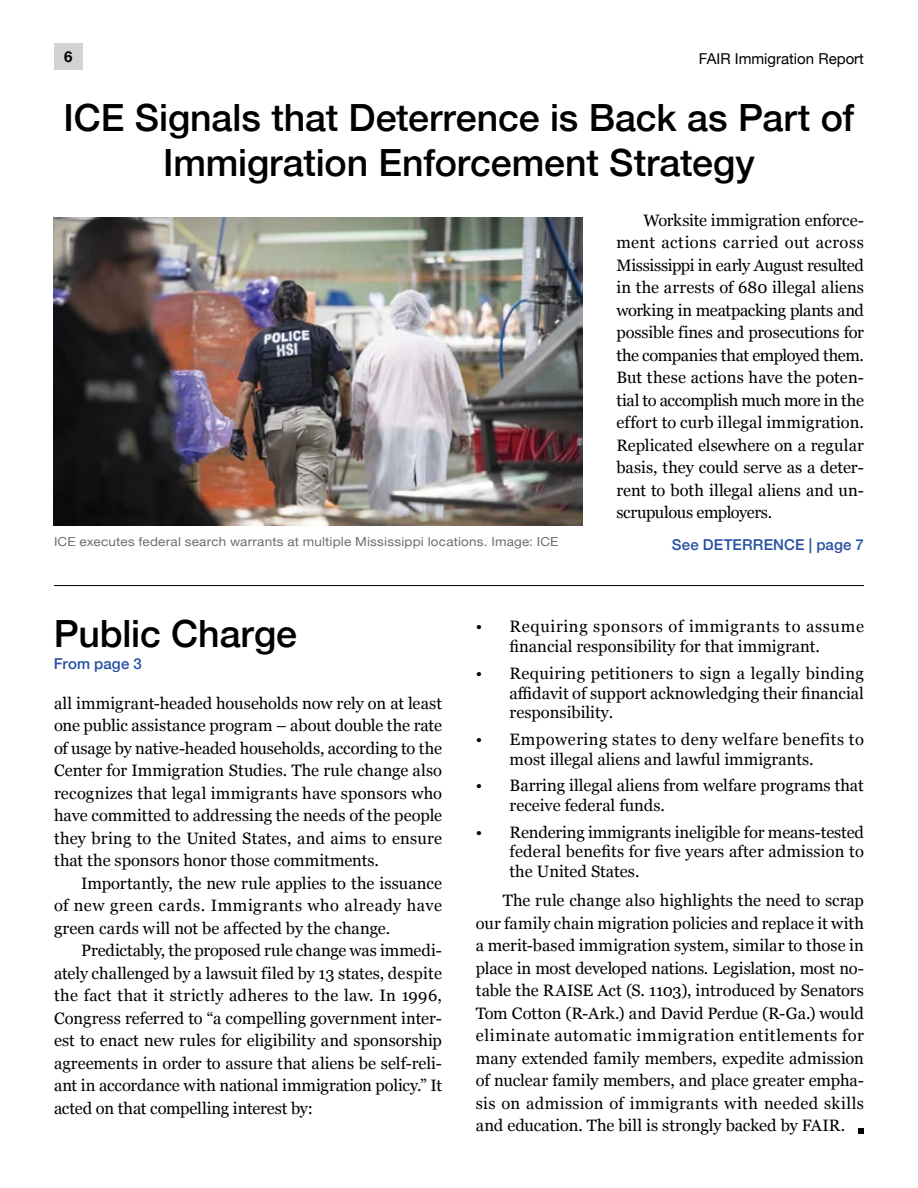
<style>
.page{position:relative;width:918px;height:1188px;background:#fff}
.page>*{position:absolute;margin:0;border:0;box-sizing:border-box;transform-origin:0 0}
.Article__continuatio{font:500 37.5px/45px "Helvetica Neue";letter-spacing:-.005em;color:#000;text-align:center}
.Body_Paragraph{font:16.5px/22.5px "Georgia";color:#000;text-align:justify}
.Body_Paragraph-2{font:16.5px/19.8px "Georgia";letter-spacing:.03em;color:#000}
.Article__To_be_conti{font:500 15px "Helvetica Neue";letter-spacing:.01em;color:#2750a2}
.t1{font:15px "Helvetica Neue";color:#000}
.t2{font:700 15px "Helvetica Neue";color:#000}
.t3{font:12.45px "Helvetica Neue";letter-spacing:.015em;color:#6d6e71;scale:1.09 1}
</style>
<div class="page">
<div style="left:54px;top:43px;width:29px;height:27px;background:#d1d3d4"></div>
<hr style="left:54px;top:585px;width:810px;height:1px;background:#000">
<svg style="left:859px;top:1129px;width:5px;height:5px"></svg>
<img style="left:54px;top:217px;width:529px;height:309px">
<p class="t2" style="left:64px;top:45px;width:10px">6</p>
<p class="t1" style="left:699px;top:48px;width:167px">FAIR Immigration Report</p>
<p class="Article__continuatio" style="left:64px;top:92px;width:792px">ICE Signals that Deterrence is Back as Part of<br>Immigration Enforcement Strategy</p>
<p class="Body_Paragraph" style="left:616px;top:208px;width:249px;text-indent:27px">Worksite immigration enforce&shy;ment actions carried out across Mississippi in early August resulted in the arrests of 680 illegal aliens working in meatpacking plants and possible fines and prosecutions for the companies that employed them.<br>But these actions have the poten&shy;tial to accomplish much more in the effort to curb illegal immigration.<br>Replicated elsewhere on a regular basis, they could serve as a deter&shy;rent to both illegal aliens and un&shy;scrupulous employers.</p>
<p class="t3" style="left:54px;top:533px;width:464px">ICE executes federal search warrants at multiple Mississippi locations. Image: ICE</p>
<p class="Article__To_be_conti" style="left:672px;top:533px;width:194px">See DETERRENCE | page 7</p>
<p class="Article__continuatio" style="left:54px;top:608px;width:245px">Public Charge</p>
<p class="Article__To_be_conti" style="left:54px;top:652px;width:90px">From page 3</p>
<p class="Body_Paragraph" style="left:54px;top:691px;width:390px">all immigrant-headed households now rely on at least one public assistance program – about double the rate of usage by native-headed households, according to the Center for Immigration Studies. The rule change also recognizes that legal immigrants have sponsors who have committed to addressing the needs of the people they bring to the United States, and aims to ensure that the sponsors honor those commitments.</p>
<p class="Body_Paragraph" style="left:54px;top:871px;width:390px;text-indent:27px">Importantly, the new rule applies to the issuance of new green cards. Immigrants who already have green cards will not be affected by the change.</p>
<p class="Body_Paragraph" style="left:54px;top:939px;width:390px;text-indent:27px">Predictably, the proposed rule change was immedi&shy;ately challenged by a lawsuit filed by 13 states, despite the fact that it strictly adheres to the law. In 1996, Congress referred to “a compelling government inter&shy;est to enact new rules for eligibility and sponsorship agreements in order to assure that aliens be self-reli&shy;ant in accordance with national immigration policy.” It acted on that compelling interest by:</p>
<p class="Body_Paragraph" style="left:510px;top:616px;width:356px;line-height:19.8px;text-indent:-34px">• Requiring sponsors of immigrants to assume financial responsibility for that immigrant.</p>
<p class="Body_Paragraph" style="left:510px;top:662px;width:356px;line-height:19.8px;text-indent:-34px">• Requiring petitioners to sign a legally binding affidavit of support acknowledging their financial responsibility.</p>
<p class="Body_Paragraph-2" style="left:510px;top:729px;width:356px;text-indent:-34px">• Empowering states to deny welfare benefits to most illegal aliens and lawful immigrants.</p>
<p class="Body_Paragraph" style="left:510px;top:775px;width:356px;line-height:19.8px;text-indent:-34px">• Barring illegal aliens from welfare programs that receive federal funds.</p>
<p class="Body_Paragraph" style="left:510px;top:821px;width:356px;line-height:19.8px;text-indent:-34px">• Rendering immigrants ineligible for means-tested federal benefits for five years after admission to the United States.</p>
<p class="Body_Paragraph" style="left:476px;top:889px;width:390px;text-indent:27px">The rule change also highlights the need to scrap our family chain migration policies and replace it with a merit-based immigration system, similar to those in place in most developed nations. Legislation, most no&shy;table the RAISE Act (S. 1103), introduced by Senators Tom Cotton (R-Ark.) and David Perdue (R-Ga.) would eliminate automatic immigration entitlements for many extended family members, expedite admission of nuclear family members, and place greater empha&shy;sis on admission of immigrants with needed skills and education. The bill is strongly backed by FAIR.</p>
</div>
